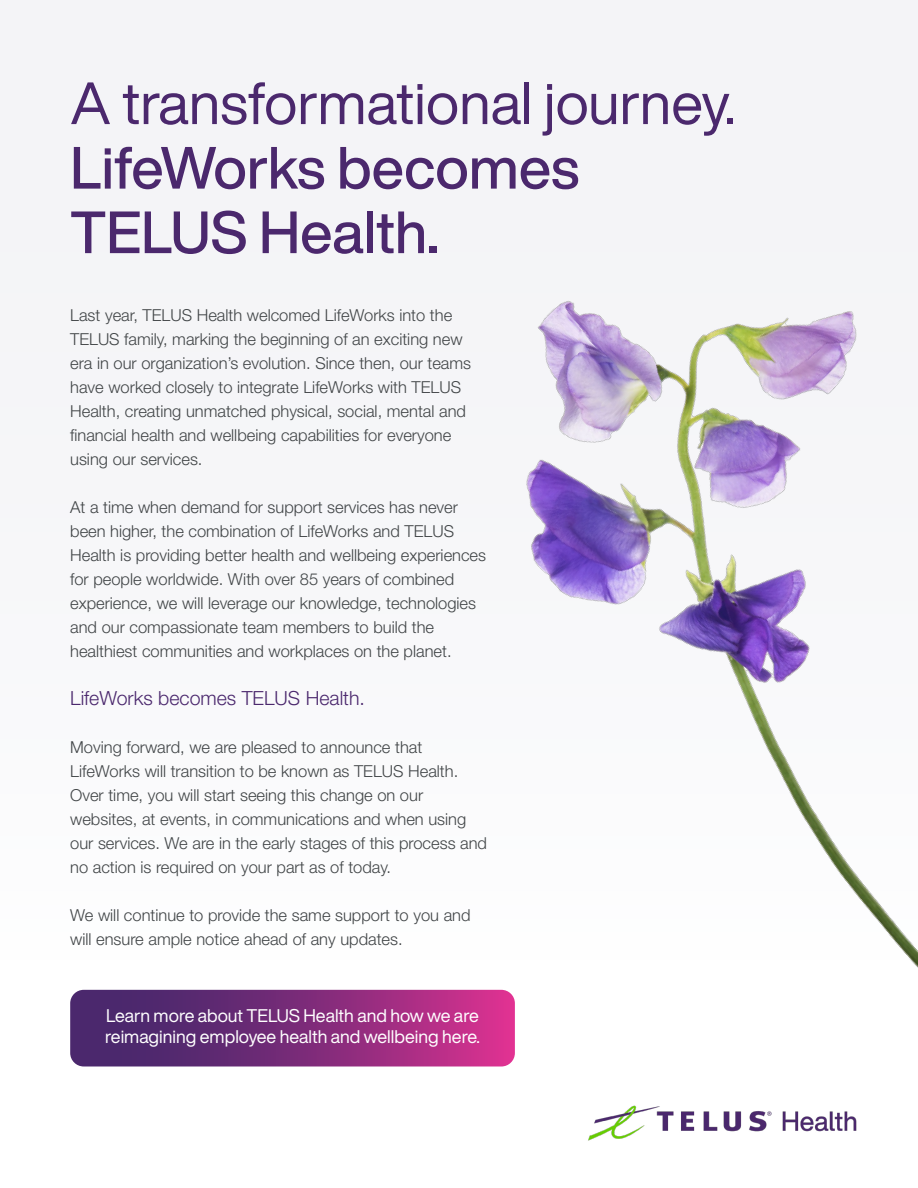
<style>
.page{position:relative;width:918px;height:1188px;background:#f6f7f9}
.page>*{position:absolute;margin:0;border:0;box-sizing:border-box;transform-origin:0 0}
.t1{font:500 58.5px/64.5px "Helvetica Now Display";color:#4b286d}
.t2{font:58.5px "Helvetica Now Display";color:#4b286d}
.t3{font:300 19.5px "Helvetica Neue LT Std";color:#4b286d}
.t4{font:18px/21.6px "Helvetica Now Display";color:#fff}
.t5{font:300 16.5px/24px "Helvetica Neue LT Std";color:#414547}
</style>
<div class="page">
<img style="left:526px;top:301px;width:392px;height:667px">
<svg style="left:70px;top:990px;width:445px;height:76px;background:#812c7b"></svg>
<img style="left:588px;top:1105px;width:269px;height:36px">
<h1 class="t2" style="left:70px;top:63px;width:667px">A transformational journey.</h1>
<h1 class="t1" style="left:70px;top:135px;width:511px">LifeWorks becomes<br>TELUS Health.</h1>
<p class="t5" style="left:70px;top:303px;width:403px">Last year, TELUS Health welcomed LifeWorks into the TELUS family, marking the beginning of an exciting new era in our organization’s evolution. Since then, our teams have worked closely to integrate LifeWorks with TELUS Health, creating unmatched physical, social, mental and financial health and wellbeing capabilities for everyone using our services.</p>
<p class="t5" style="left:70px;top:495px;width:417px">At a time when demand for support services has never been higher, the combination of LifeWorks and TELUS Health is providing better health and wellbeing experiences for people worldwide. With over 85 years of combined experience, we will leverage our knowledge, technologies and our compassionate team members to build the healthiest communities and workplaces on the planet.</p>
<p class="t3" style="left:70px;top:686px;width:296px">LifeWorks becomes TELUS Health.</p>
<p class="t5" style="left:70px;top:735px;width:418px">Moving forward, we are pleased to announce that LifeWorks will transition to be known as TELUS Health.<br>Over time, you will start seeing this change on our websites, at events, in communications and when using our services. We are in the early stages of this process and no action is required on your part as of today.</p>
<p class="t5" style="left:70px;top:903px;width:402px">We will continue to provide the same support to you and will ensure ample notice ahead of any updates.</p>
<p class="t4" style="left:105px;top:1005px;width:376px">Learn more about TELUS Health and how we are reimagining employee health and wellbeing here.</p>
</div>
